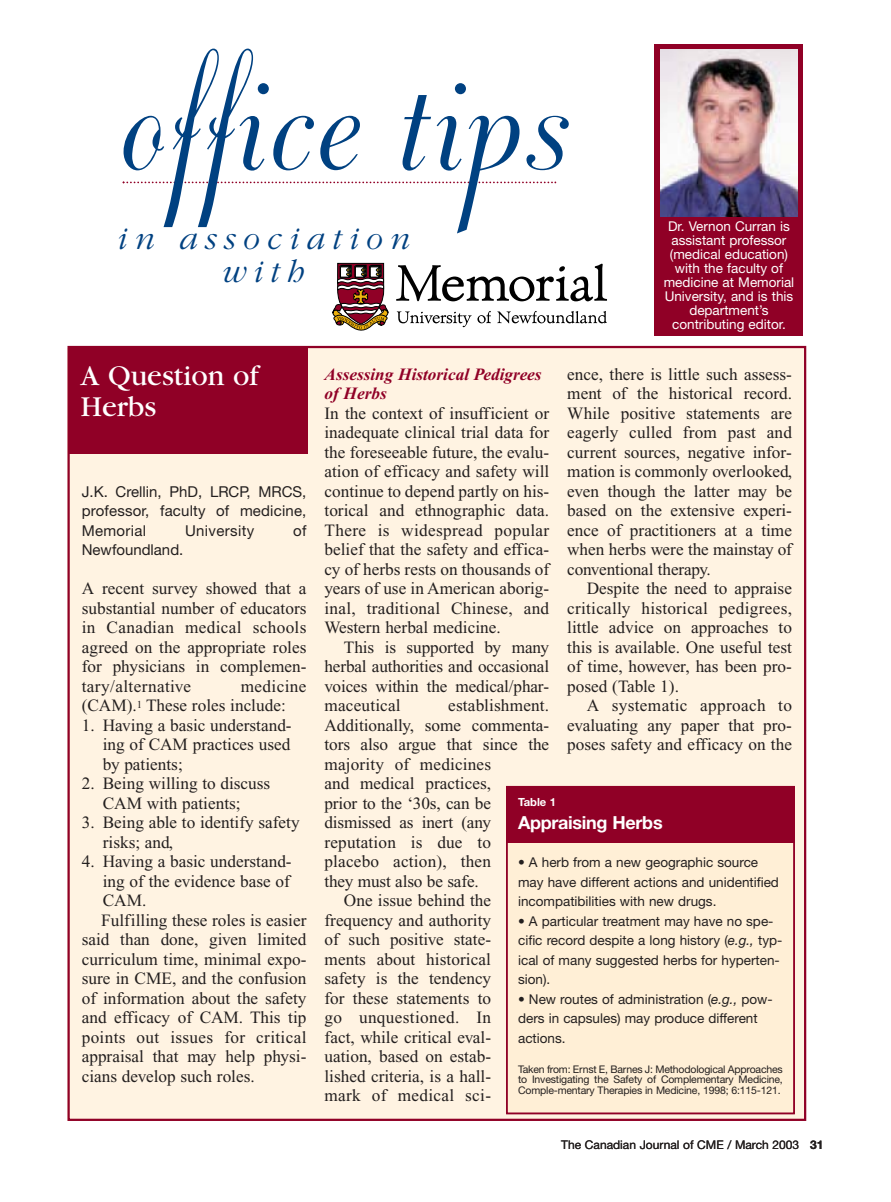
<style>
.page{position:relative;width:891px;height:1202px;background:#fff}
.page>*{position:absolute;margin:0;border:0;box-sizing:border-box;transform-origin:0 0}
.t1{font:205.35px "Dorchester Script";color:#004181}
.t2{font:italic 300 33px/33px "Garamond";letter-spacing:.22em;color:#004181;text-align:center}
.t3{font:30px/31.5px "Garamond";color:#fff}
.t4{font:700 18px "Helvetica Neue";letter-spacing:-.015em;color:#fff}
.t5{font:17.25px/19.5px "Times New Roman";color:#231f1f;text-align:justify}
.t6{font:17.25px "Times New Roman";letter-spacing:.02em;color:#231f1f}
.t7{font:italic 700 17.25px/19.5px "Times New Roman";color:#900026}
.t8{font:15px/19.5px "Helvetica Neue";letter-spacing:.01em;color:#231f1f;text-align:justify}
.t9{font:13.5px/19.5px "Helvetica Neue";color:#231f1f}
.t10{font:13.5px/14px "Helvetica Neue";color:#fff;text-align:center}
.t11{font:12px "Helvetica Neue";color:#231f1f}
.t12{font:700 11.25px "Helvetica Neue";color:#fff}
.t13{font:10.5px/10.5px "Helvetica Neue";letter-spacing:-.015em;color:#231f1f;text-align:justify}
.s1{font-style:italic}
.s2{font-weight:700}
</style>
<div class="page">
<div style="left:68px;top:348px;width:738px;height:772px;background:#fff3e2"></div>
<svg style="left:397px;top:311px;width:94px;height:16px"></svg>
<svg style="left:497px;top:311px;width:110px;height:12px"></svg>
<svg style="left:396px;top:264px;width:211px;height:37px"></svg>
<svg style="left:332px;top:263px;width:57px;height:68px"></svg>
<div style="left:69px;top:346px;width:238px;height:108px;background:#900026"></div>
<div style="left:655px;top:44px;width:148px;height:292px;background:#900026"></div>
<img style="left:660px;top:50px;width:138px;height:166px">
<svg style="left:123px;top:181px;width:433px;height:2px"></svg>
<div style="left:507px;top:786px;width:287px;height:327px;background:#ffefd6"></div>
<div style="left:506px;top:786px;width:289px;height:56px;background:#900026"></div>
<div style="left:506px;top:786px;width:289px;height:328px;border:2px solid #900026"></div>
<h1 class="t1" style="left:117px;top:-21px;width:453px">office tips</h1>
<h2 class="t2" style="left:116px;top:225px;width:294px">in association with</h2>
<p class="t10" style="left:664px;top:221px;width:132px">Dr. Vernon Curran is assistant professor (medical education) with the faculty of medicine at Memorial<br>University, and is this department’s contributing editor.</p>
<h3 class="t3" style="left:81px;top:362px;width:179px">A Question of<br>Herbs</h3>
<p class="t8" style="left:82px;top:483px;width:226px">J.K. Crellin, PhD, LRCP, MRCS, professor, faculty of medicine, Memorial</p>
<p class="t8" style="left:185px;top:522px;width:71px">University</p>
<p class="t8" style="left:293px;top:522px;width:15px">of</p>
<p class="t8" style="left:82px;top:541px;width:103px">Newfoundland.</p>
<p class="t5" style="left:82px;top:580px;width:226px">A recent survey showed that a substantial number of educators in Canadian medical schools agreed on the appropriate roles for physicians in complemen&shy;tary/alternative</p>
<p class="t5" style="left:82px;top:678px;width:226px;text-indent:159px">medicine (CAM).<sup>1</sup> These roles include:</p>
<p class="t5" style="left:103px;top:717px;width:190px;text-indent:-21px">1. Having a basic understand&shy;ing of CAM practices used by patients;</p>
<p class="t5" style="left:82px;top:775px;width:190px;text-align:center">2. Being willing to discuss<br>CAM with patients;</p>
<p class="t5" style="left:103px;top:814px;width:198px;text-indent:-21px">3. Being able to identify safety risks; and,</p>
<p class="t5" style="left:82px;top:853px;width:211px">4. Having a basic understand-</p>
<p class="t5" style="left:103px;top:873px;width:189px">ing of the evidence base of</p>
<p class="t5" style="left:103px;top:892px;width:45px">CAM.</p>
<p class="t5" style="left:101px;top:912px;width:207px">Fulfilling these roles is easier</p>
<p class="t5" style="left:82px;top:931px;width:226px">said than done, given limited</p>
<p class="t5" style="left:82px;top:951px;width:226px">curriculum time, minimal expo-</p>
<p class="t5" style="left:82px;top:970px;width:226px">sure in CME, and the confusion</p>
<p class="t5" style="left:82px;top:990px;width:226px">of information about the safety</p>
<p class="t5" style="left:82px;top:1009px;width:226px">and efficacy of CAM. This tip</p>
<p class="t6" style="left:82px;top:1031px;width:226px">points out issues for critical</p>
<p class="t5" style="left:82px;top:1048px;width:226px">appraisal that may help physi-</p>
<p class="t5" style="left:82px;top:1068px;width:175px">cians develop such roles.</p>
<p class="t5" style="left:567px;top:366px;width:226px">ence, there is little such assess&shy;ment of the historical record.<br>While positive statements are eagerly culled from past and current sources, negative infor&shy;mation is commonly overlooked, even though the latter may be based on the extensive experi&shy;ence of practitioners at a time when herbs were the mainstay of conventional therapy.</p>
<p class="t5" style="left:567px;top:580px;width:226px;text-indent:19px">Despite the need to appraise critically historical pedigrees, little advice on approaches to this is available. One useful test of time, however, has been pro&shy;posed (Table 1).</p>
<p class="t5" style="left:567px;top:697px;width:226px;text-indent:19px">A systematic approach to evaluating any paper that pro&shy;poses safety and efficacy on the</p>
<p class="t7" style="left:325px;top:366px;width:219px">Assessing Historical Pedigrees of Herbs</p>
<p class="t5" style="left:325px;top:405px;width:226px">In the context of insufficient or inadequate clinical trial data for the foreseeable future, the evalu&shy;ation of efficacy and safety will continue to depend partly on his&shy;torical and ethnographic data.<br>There is widespread popular belief that the safety and effica&shy;cy of herbs rests on thousands of years of use in American aborig&shy;inal, traditional Chinese, and Western herbal medicine.</p>
<p class="t5" style="left:325px;top:639px;width:226px;text-indent:19px">This is supported by many herbal authorities and occasional voices within the medical/phar&shy;maceutical</p>
<p class="t5" style="left:448px;top:697px;width:103px">establishment.</p>
<p class="t5" style="left:325px;top:717px;width:226px">Additionally, some commenta-</p>
<p class="t5" style="left:325px;top:736px;width:226px">tors also argue that since the</p>
<p class="t5" style="left:325px;top:756px;width:168px">majority of medicines</p>
<p class="t5" style="left:325px;top:775px;width:168px">and medical practices,</p>
<p class="t5" style="left:325px;top:795px;width:168px">prior to the ‘30s, can be</p>
<p class="t5" style="left:325px;top:814px;width:168px">dismissed as inert (any</p>
<p class="t5" style="left:325px;top:834px;width:168px">reputation is due to</p>
<p class="t5" style="left:325px;top:853px;width:168px">placebo action), then</p>
<p class="t5" style="left:325px;top:873px;width:156px">they must also be safe.</p>
<p class="t5" style="left:344px;top:892px;width:149px">One issue behind the</p>
<p class="t5" style="left:325px;top:912px;width:168px">frequency and authority</p>
<p class="t5" style="left:325px;top:931px;width:168px">of such positive state-</p>
<p class="t5" style="left:325px;top:951px;width:168px">ments about historical</p>
<p class="t5" style="left:325px;top:970px;width:168px">safety is the tendency</p>
<p class="t5" style="left:325px;top:990px;width:168px">for these statements to</p>
<p class="t6" style="left:325px;top:1011px;width:168px">go unquestioned. In</p>
<p class="t5" style="left:325px;top:1029px;width:168px">fact, while critical eval-</p>
<p class="t5" style="left:325px;top:1048px;width:168px">uation, based on estab-</p>
<p class="t5" style="left:325px;top:1068px;width:168px">lished criteria, is a hall-</p>
<p class="t6" style="left:325px;top:1089px;width:168px">mark of medical sci-</p>
<p class="t12" style="left:518px;top:798px;width:40px">Table 1</p>
<p class="t4" style="left:518px;top:815px;width:146px">Appraising Herbs</p>
<p class="t9" style="left:518px;top:854px;width:262px">• A herb from a new geographic source may have different actions and unidentified incompatibilities with new drugs.</p>
<p class="t9" style="left:518px;top:912px;width:266px">• A particular treatment may have no spe&shy;cific record despite a long history (<span class="s1">e.g.,</span> typ&shy;ical of many suggested herbs for hyperten&shy;sion).</p>
<p class="t9" style="left:518px;top:990px;width:256px">• New routes of administration (<span class="s1">e.g.,</span> pow&shy;ders in capsules) may produce different actions.</p>
<p class="t13" style="left:518px;top:1065px;width:266px">Taken from: Ernst E, Barnes J: Methodological Approaches to Investigating the Safety of Complementary Medicine, Comple-mentary Therapies in Medicine, 1998; 6:115-121.</p>
<p class="t11" style="left:561px;top:1140px;width:264px">The Canadian Journal of CME / March 2003 <span class="s2">31</span></p>
</div>
